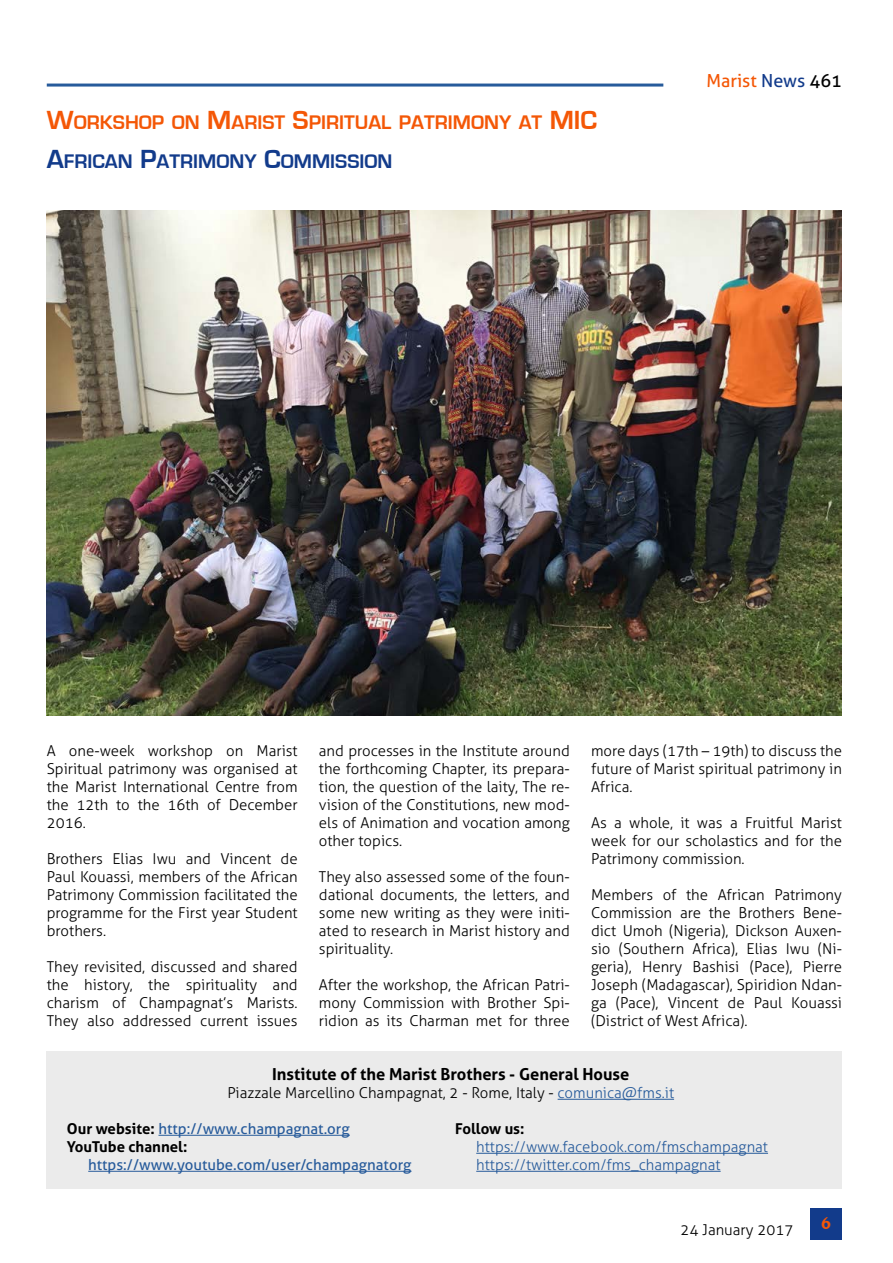
<style>
.page{position:relative;width:893px;height:1263px;background:#fff}
.page>*{position:absolute;margin:0;border:0;box-sizing:border-box;transform-origin:0 0}
.t1{font:700 20.25px/39.8px "Eurostile";color:#f45706}
.t2{font:18px "Aller";color:#f45706}
.t3{font:700 18px "Novarese IT Cby BT";color:#f45706}
.t4{font:700 16.5px "Aller";color:#000}
.t5{font:300 15px/18px "Aller";color:#000;text-align:justify}
.t6{font:300 15px/18px "Aller";color:#275b9b}
.t7{font:700 15px/18px "Aller";color:#000}
.t8{font:15px "Aller";color:#275b9b}
.s1{font-size:27px}
.s2{font-size:27px;color:#123b8b}
.s3{color:#123b8b}
.s4{color:#000}
.s5{color:#275b9b}
.s6{font-weight:400;color:#275b9b}
</style>
<div class="page">
<hr style="left:47px;top:84px;width:616px;height:3px;background:#275b9b">
<div style="left:810px;top:1208px;width:32px;height:31px;background:#123b8b"></div>
<div style="left:47px;top:1051px;width:795px;height:138px;background:#ebebeb"></div>
<hr style="left:558px;top:1099px;width:116px;height:1px;background:#275b9b">
<hr style="left:158px;top:1135px;width:192px;height:1px;background:#275b9b">
<hr style="left:88px;top:1171px;width:323px;height:1px;background:#275b9b">
<hr style="left:476px;top:1153px;width:292px;height:1px;background:#275b9b">
<hr style="left:476px;top:1171px;width:245px;height:1px;background:#275b9b">
<img style="left:47px;top:210px;width:795px;height:505px">
<h1 class="t1" style="left:47px;top:102px;width:539px"><span class="s1">W</span>ORKSHOP ON <span class="s1">M</span>ARIST <span class="s1">S</span>PIRITUAL PATRIMONY AT <span class="s1">MIC<br></span><span class="s2">A</span><span class="s3">FRICAN</span> <span class="s2">P</span><span class="s3">ATRIMONY</span> <span class="s2">C</span><span class="s3">OMM ISSION</span></h1>
<p class="t2" style="left:706px;top:69px;width:137px">Marist <span class="s3">News</span> <span class="s4">461</span></p>
<p class="t5" style="left:47px;top:742px;width:252px">A one-week workshop on Marist Spiritual patrimony was organised at the Marist International Centre from the 12th to the 16th of December 2016.</p>
<p class="t5" style="left:47px;top:850px;width:252px">Brothers Elias Iwu and Vincent de Paul Kouassi, members of the African Patrimony Commission facilitated the programme for the First year Student brothers.</p>
<p class="t5" style="left:47px;top:958px;width:252px">They revisited, discussed and shared the history, the spirituality and charism of Champagnat’s Marists.<br>They also addressed current issues</p>
<p class="t5" style="left:319px;top:742px;width:252px">and processes in the Institute around the forthcoming Chapter, its prepara&shy;tion, the question of the laity, The re&shy;vision of the Constitutions, new mod&shy;els of Animation and vocation among other topics.</p>
<p class="t5" style="left:319px;top:868px;width:252px">They also assessed some of the foun&shy;dational documents, the letters, and some new writing as they were initi&shy;ated to research in Marist history and spirituality.</p>
<p class="t5" style="left:319px;top:976px;width:252px">After the workshop, the African Patri&shy;mony Commission with Brother Spi&shy;ridion as its Charman met for three</p>
<p class="t5" style="left:591px;top:742px;width:252px">more days (17th – 19th) to discuss the future of Marist spiritual patrimony in Africa.</p>
<p class="t5" style="left:591px;top:814px;width:252px">As a whole, it was a Fruitful Marist week for our scholastics and for the Patrimony commission.</p>
<p class="t5" style="left:591px;top:886px;width:252px">Members of the African Patrimony Commission are the Brothers Bene&shy;dict Umoh (Nigeria), Dickson Auxen&shy;sio (Southern Africa), Elias Iwu (Ni&shy;geria), Henry Bashisi (Pace), Pierre Joseph (Madagascar), Spiridion Ndan&shy;ga (Pace), Vincent de Paul Kouassi (District of West Africa).</p>
<p class="t4" style="left:272px;top:1064px;width:359px">Institute of the Marist Brothers - General House</p>
<p class="t5" style="left:227px;top:1084px;width:448px">Piazzale Marcellino Champagnat, 2 - Rome, Italy - <span class="s5">comunica@fms.it</span></p>
<p class="t7" style="left:67px;top:1120px;width:284px">Our website: <span class="s6">http://www.champagnat.org<br></span>YouTube channel:</p>
<p class="t8" style="left:88px;top:1156px;width:325px">https://www.youtube.com/user/champagnatorg</p>
<p class="t7" style="left:455px;top:1120px;width:71px">Follow us:</p>
<p class="t6" style="left:476px;top:1138px;width:293px">https://www.facebook.com/fmschampagnat https://twitter.com/fms_champagnat</p>
<p class="t5" style="left:680px;top:1220px;width:114px">24 January 2017</p>
<p class="t3" style="left:821px;top:1212px;width:12px">6</p>
</div>
